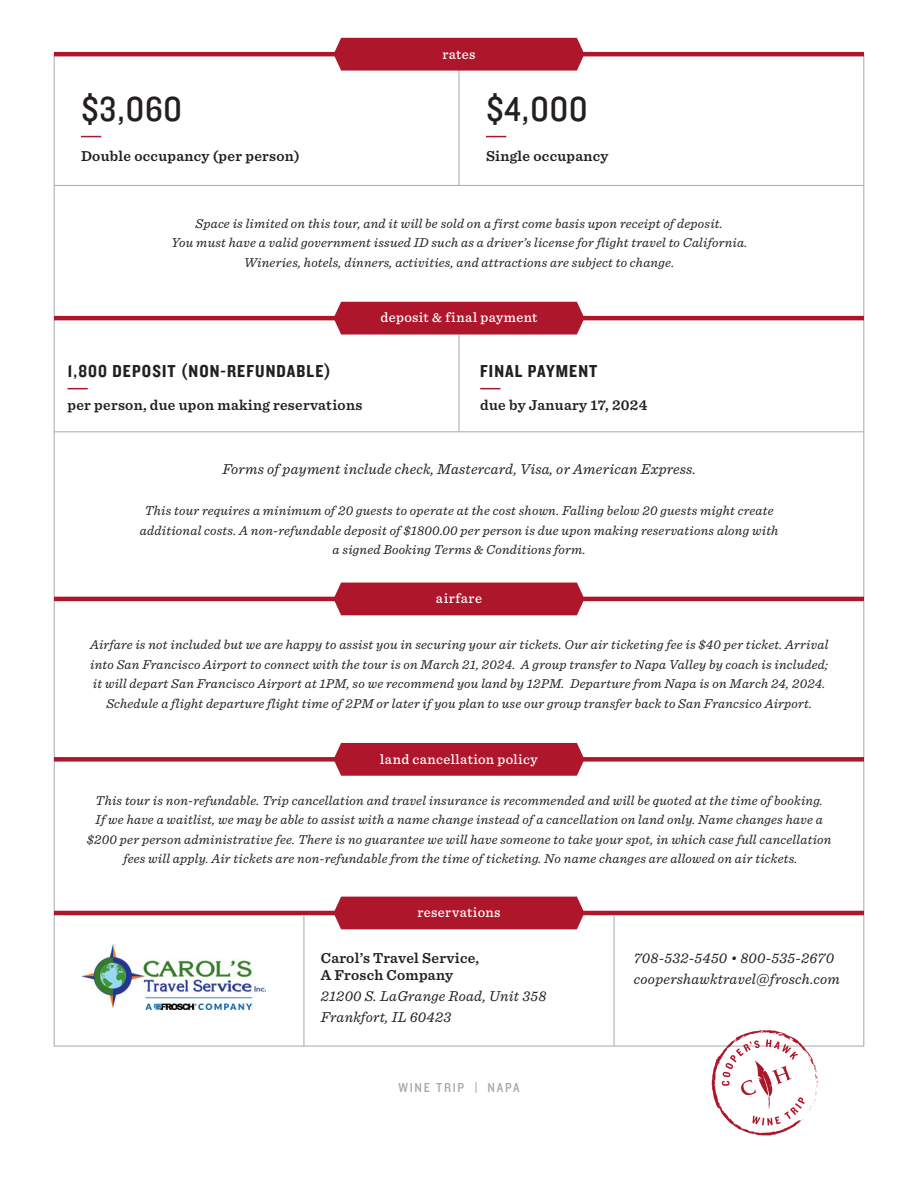
<style>
.page{position:relative;width:918px;height:1188px;background:#fff}
.page>*{position:absolute;margin:0;border:0;box-sizing:border-box;transform-origin:0 0}
.Price{font:36px "Knockout HTF30 Junior Welterwt";letter-spacing:.025em;color:#231f20}
.t1{font:18px "Knockout HTF50 Welterweight";letter-spacing:.06em;color:#231f20}
.Body_Rates{font:italic 15px "Sentinel";letter-spacing:.02em;color:#231f20}
.Body_Rates-2{font:600 15px "Sentinel";letter-spacing:.02em;color:#231f20}
.Date__reversed{font:500 14.25px "Sentinel";letter-spacing:.03em;color:#fff}
.t2{font:italic 13.5px/19.5px "Sentinel";letter-spacing:.02em;color:#231f20;text-align:center}
.t3{font:13.5px "Knockout HTF30 Junior Welterwt";letter-spacing:.13em;color:#a8a9ad}
</style>
<div class="page">
<svg style="left:712px;top:1030px;width:106px;height:106px"></svg>
<hr style="left:54px;top:52px;width:810px;height:4px;background:#ae172b">
<hr style="left:459px;top:335px;width:1px;height:97px;background:#a8a9ad">
<div style="left:334px;top:302px;width:250px;height:33px;background:#ae172b"></div>
<div style="left:334px;top:583px;width:250px;height:32px;background:#ae172b"></div>
<div style="left:334px;top:897px;width:250px;height:32px;background:#ae172b"></div>
<hr style="left:54px;top:316px;width:810px;height:4px;background:#ae172b">
<hr style="left:54px;top:597px;width:810px;height:4px;background:#ae172b">
<hr style="left:54px;top:911px;width:810px;height:4px;background:#ae172b">
<hr style="left:54px;top:432px;width:810px;height:1px;background:#a8a9ad">
<img style="left:82px;top:944px;width:183px;height:66px">
<svg style="left:68px;top:388px;width:20px;height:1px"></svg>
<svg style="left:480px;top:388px;width:20px;height:1px"></svg>
<hr style="left:304px;top:915px;width:1px;height:131px;background:#a8a9ad">
<hr style="left:614px;top:915px;width:1px;height:131px;background:#a8a9ad">
<hr style="left:459px;top:54px;width:1px;height:131px;background:#a8a9ad">
<svg style="left:81px;top:136px;width:20px;height:1px"></svg>
<svg style="left:486px;top:136px;width:20px;height:1px"></svg>
<hr style="left:54px;top:185px;width:810px;height:1px;background:#a8a9ad">
<div style="left:334px;top:38px;width:250px;height:33px;background:#ae172b"></div>
<div style="left:334px;top:743px;width:250px;height:33px;background:#ae172b"></div>
<div style="left:54px;top:757px;width:810px;height:5px;background:#ae172b"></div>
<p class="Price" style="left:81px;top:90px;width:103px">$3,060</p>
<p class="Body_Rates-2" style="left:81px;top:144px;width:220px">Double occupancy (per person)</p>
<p class="Date__reversed" style="left:442px;top:43px;width:35px">rates</p>
<p class="Price" style="left:486px;top:90px;width:103px">$4,000</p>
<p class="Body_Rates-2" style="left:486px;top:144px;width:124px">Single occupancy</p>
<p class="t2" style="left:171px;top:213px;width:578px">Space is limited on this tour, and it will be sold on a first come basis upon receipt of deposit.<br>You must have a valid government issued ID such as a driver’s license for flight travel to California.<br>Wineries, hotels, dinners, activities, and attractions are subject to change.</p>
<p class="t1" style="left:68px;top:362px;width:265px">1,800 DEPOSIT (NON-REFUNDABLE)</p>
<p class="Body_Rates-2" style="left:68px;top:394px;width:296px">per person, due upon making reservations</p>
<p class="Date__reversed" style="left:381px;top:307px;width:158px">deposit &amp; final payment</p>
<p class="t1" style="left:480px;top:362px;width:119px">FINAL PAYMENT</p>
<p class="Body_Rates-2" style="left:480px;top:394px;width:169px">due by January 17, 2024</p>
<p class="Body_Rates" style="left:222px;top:457px;width:475px">Forms of payment include check, Mastercard, Visa, or American Express.</p>
<p class="t2" style="left:140px;top:500px;width:640px">This tour requires a minimum of 20 guests to operate at the cost shown. Falling below 20 guests might create additional costs. A non-refundable deposit of $1800.00 per person is due upon making reservations along with a signed Booking Terms &amp; Conditions form.</p>
<p class="Date__reversed" style="left:436px;top:588px;width:48px">airfare</p>
<p class="t2" style="left:90px;top:634px;width:740px">Airfare is not included but we are happy to assist you in securing your air tickets. Our air ticketing fee is $40 per ticket. Arrival into San Francisco Airport to connect with the tour is on March 21, 2024. A group transfer to Napa Valley by coach is included; it will depart San Francisco Airport at 1PM, so we recommend you land by 12PM. Departure from Napa is on March 24, 2024.<br>Schedule a flight departure flight time of 2PM or later if you plan to use our group transfer back to San Francsico Airport.</p>
<p class="Date__reversed" style="left:380px;top:748px;width:159px">land cancellation policy</p>
<p class="t2" style="left:87px;top:790px;width:746px">This tour is non-refundable. Trip cancellation and travel insurance is recommended and will be quoted at the time of booking.<br>If we have a waitlist, we may be able to assist with a name change instead of a cancellation on land only. Name changes have a $200 per person administrative fee. There is no guarantee we will have someone to take your spot, in which case full cancellation fees will apply. Air tickets are non-refundable from the time of ticketing. No name changes are allowed on air tickets.</p>
<p class="Date__reversed" style="left:417px;top:902px;width:85px">reservations</p>
<p class="Body_Rates-2" style="left:321px;top:947px;width:160px">Carol’s Travel Service,</p>
<p class="Body_Rates-2" style="left:321px;top:963px;width:134px">A Frosch Company</p>
<p class="Body_Rates" style="left:321px;top:984px;width:227px">21200 S. LaGrange Road, Unit 358</p>
<p class="Body_Rates" style="left:321px;top:1005px;width:132px">Frankfort, IL 60423</p>
<p class="t3" style="left:398px;top:1081px;width:123px">WINE TRIP | NAPA</p>
<p class="Body_Rates" style="left:634px;top:947px;width:202px">708-532-5450 • 800-535-2670</p>
<p class="Body_Rates" style="left:634px;top:968px;width:207px">coopershawktravel@frosch.com</p>
</div>
